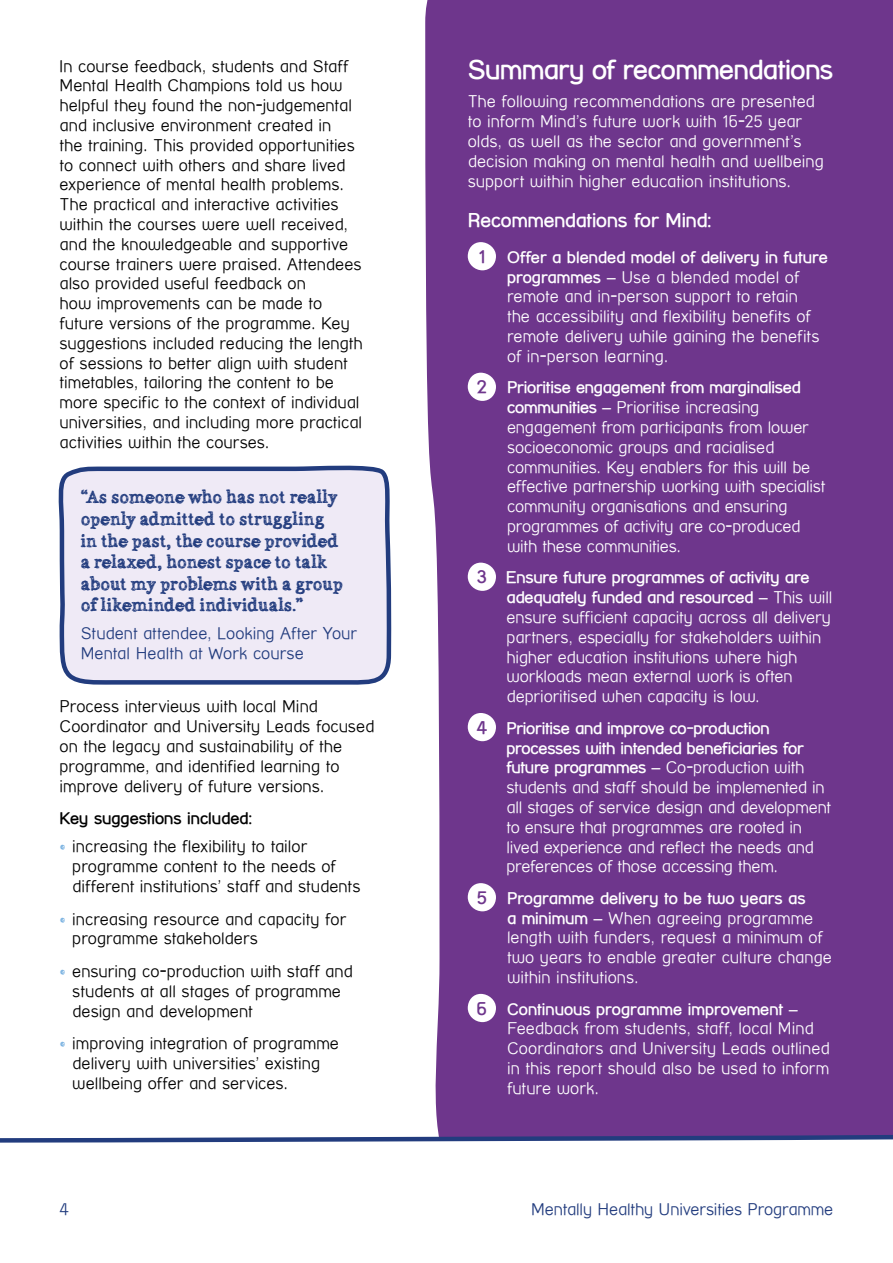
<style>
.page{position:relative;width:893px;height:1263px;background:#fff}
.page>*{position:absolute;margin:0;border:0;box-sizing:border-box;transform-origin:0 0}
.MHU_subheading{font:700 27px "Street Corner";letter-spacing:-.01em;color:#fff}
.MHU_Small_subheading{font:700 19.5px "Street Corner";color:#fff}
.MHU_quote{font:18px/21.6px "Alabama";letter-spacing:.025em;color:#223c7e}
.P_MHU_body{font:700 18px "Street Corner";color:#6e368c}
.MHU_bullets{font:100 16.5px/19.8px "Street Corner";letter-spacing:-.01em;color:#fff}
.MHU_bullets-2{font:100 16.5px/19.8px "Street Corner";color:#000}
.MHU_body{font:100 16.5px/19.8px "Street Corner";letter-spacing:-.005em;color:#223c7e}
.MHU_bullets-3{font:700 16.5px "Street Corner";color:#000}
.s1{font-family:"Alabama";font-weight:400;color:#7ab2e1}
.s2{font-weight:700}
</style>
<div class="page">
<div style="left:425px;top:0;width:468px;height:1133px;background:#6e368c"></div>
<svg style="left:58px;top:465px;width:334px;height:220px;background:#e2dfee"></svg>
<div style="left:468px;top:242px;width:28px;height:28px;background:#fff;border-radius:14px"></div>
<div style="left:468px;top:373px;width:28px;height:28px;background:#fff;border-radius:14px"></div>
<div style="left:468px;top:563px;width:28px;height:28px;background:#fff;border-radius:14px"></div>
<div style="left:468px;top:713px;width:28px;height:28px;background:#fff;border-radius:14px"></div>
<div style="left:468px;top:883px;width:28px;height:28px;background:#fff;border-radius:14px"></div>
<div style="left:468px;top:994px;width:28px;height:28px;background:#fff;border-radius:14px"></div>
<svg style="left:0;top:1133px;width:893px;height:10px"></svg>
<p class="MHU_bullets-2" style="left:60px;top:56px;width:305px">In course feedback, students and Staff Mental Health Champions told us how helpful they found the non-judgemental and inclusive environment created in<br>the training. This provided opportunities to connect with others and share lived experience of mental health problems.<br>The practical and interactive activities within the courses were well received, and the knowledgeable and supportive course trainers were praised. Attendees also provided useful feedback on<br>how improvements can be made to future versions of the programme. Key suggestions included reducing the length of sessions to better align with student timetables, tailoring the content to be more specific to the context of individual universities, and including more practical activities within the courses.</p>
<p class="MHU_quote" style="left:81px;top:487px;width:264px">“As someone who has not really openly admitted to struggling in the past, the course provided a relaxed, honest space to talk about my problems with a group of likeminded individuals.”</p>
<p class="MHU_body" style="left:81px;top:623px;width:278px">Student attendee, Looking After Your<br>Mental Health at Work course</p>
<p class="MHU_bullets-2" style="left:60px;top:697px;width:316px">Process interviews with local Mind Coordinator and University Leads focused on the legacy and sustainability of the programme, and identified learning to improve delivery of future versions.</p>
<p class="MHU_bullets-3" style="left:60px;top:809px;width:194px">Key suggestions included:</p>
<p class="MHU_bullets-2" style="left:72px;top:837px;width:290px;text-indent:-13px"><span class="s1">•</span> increasing the flexibility to tailor programme content to the needs of different institutions’ staff and students</p>
<p class="MHU_bullets-2" style="left:72px;top:909px;width:276px;text-indent:-13px"><span class="s1">•</span> increasing resource and capacity for programme stakeholders</p>
<p class="MHU_bullets-2" style="left:72px;top:961px;width:282px;text-indent:-13px"><span class="s1">•</span> ensuring co-production with staff and students at all stages of programme design and development</p>
<p class="MHU_bullets-2" style="left:72px;top:1033px;width:268px;text-indent:-13px"><span class="s1">•</span> improving integration of programme delivery with universities’ existing wellbeing offer and services.</p>
<p class="MHU_subheading" style="left:468px;top:54px;width:367px">Summary of recommendations</p>
<p class="MHU_bullets" style="left:468px;top:92px;width:358px">The following recommendations are presented to inform Mind’s future work with 16-25 year olds, as well as the sector and government’s decision making on mental health and wellbeing support within higher education institutions.</p>
<p class="MHU_Small_subheading" style="left:468px;top:209px;width:245px">Recommendations for Mind:</p>
<p class="P_MHU_body" style="left:478px;top:246px;width:8px">1</p>
<p class="MHU_bullets" style="left:507px;top:247px;width:322px"><span class="s2">Offer a blended model of delivery in future programmes</span> – Use a blended model of remote and in-person support to retain<br>the accessibility and flexibility benefits of remote delivery while gaining the benefits of in-person learning.</p>
<p class="P_MHU_body" style="left:477px;top:377px;width:12px">2</p>
<p class="MHU_bullets" style="left:507px;top:378px;width:320px"><span class="s2">Prioritise engagement from marginalised communities</span> – Prioritise increasing engagement from participants from lower socioeconomic groups and racialised communities. Key enablers for this will be effective partnership working with specialist community organisations and ensuring programmes of activity are co-produced with these communities.</p>
<p class="P_MHU_body" style="left:477px;top:567px;width:12px">3</p>
<p class="MHU_bullets" style="left:507px;top:568px;width:327px"><span class="s2">Ensure future programmes of activity are adequately funded and resourced</span> – This will ensure sufficient capacity across all delivery partners, especially for stakeholders within higher education institutions where high workloads mean external work is often deprioritised when capacity is low.</p>
<p class="P_MHU_body" style="left:477px;top:717px;width:12px">4</p>
<p class="MHU_bullets" style="left:506px;top:718px;width:326px"><span class="s2">Prioritise and improve co-production processes with intended beneficiaries for future programmes</span> – Co-production with students and staff should be implemented in all stages of service design and development to ensure that programmes are rooted in lived experience and reflect the needs and preferences of those accessing them.</p>
<p class="P_MHU_body" style="left:477px;top:887px;width:12px">5</p>
<p class="MHU_bullets" style="left:507px;top:888px;width:327px"><span class="s2">Programme delivery to be two years as<br>a minimum</span> – When agreeing programme length with funders, request a minimum of two years to enable greater culture change within institutions.</p>
<p class="P_MHU_body" style="left:477px;top:998px;width:12px">6</p>
<p class="MHU_bullets" style="left:507px;top:999px;width:324px"><span class="s2">Continuous programme improvement</span> – Feedback from students, staff, local Mind Coordinators and University Leads outlined in this report should also be used to inform future work.</p>
<p class="MHU_body" style="left:60px;top:1200px;width:11px">4</p>
<p class="MHU_body" style="left:531px;top:1200px;width:304px">Mentally Healthy Universities Programme</p>
</div>
